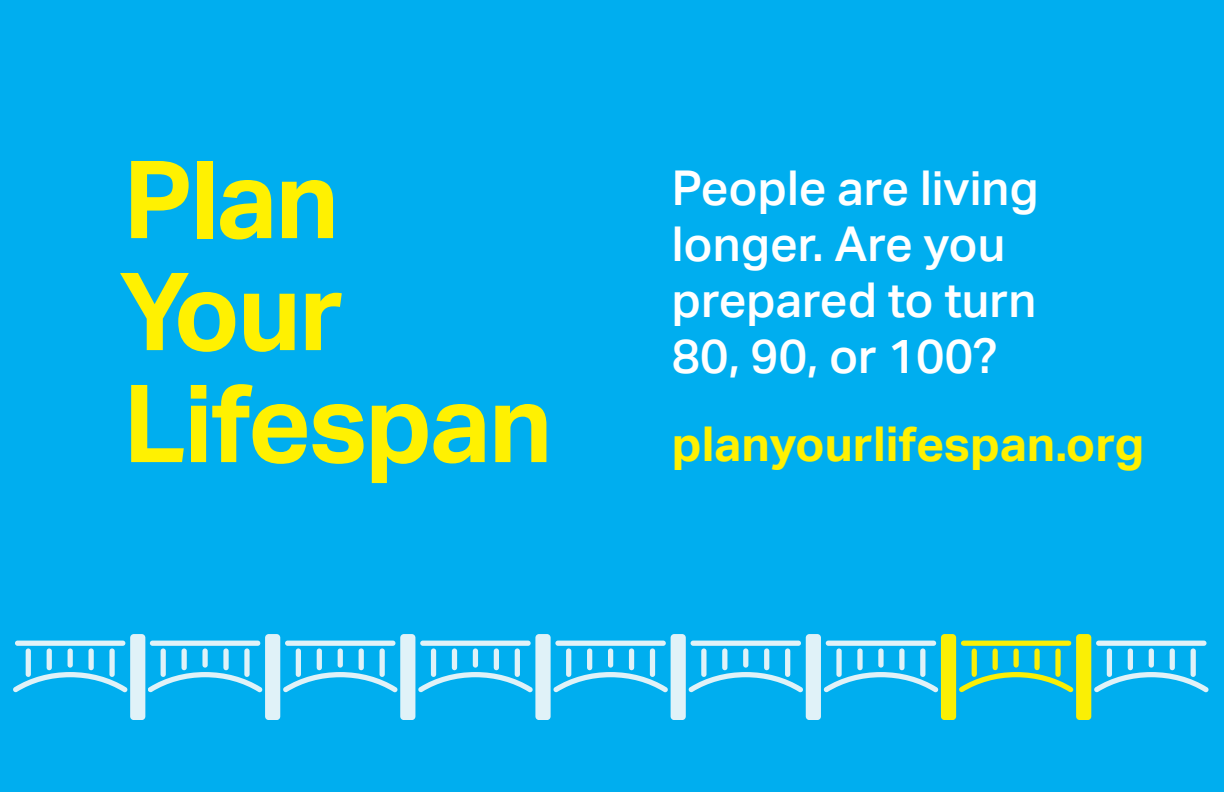
<style>
.page{position:relative;width:1224px;height:792px;background:#00aeef}
.page>*{position:absolute;margin:0;border:0;box-sizing:border-box;transform-origin:0 0}
.t1{font:700 108px/112px "Aktiv Grotesk";letter-spacing:-.02em;color:#fff101}
.t2{font:500 48px/56px "Aktiv Grotesk";color:#fff}
.t3{font:700 48px "Aktiv Grotesk";color:#fff101}
</style>
<div class="page">
<div style="left:1076px;top:634px;width:15px;height:86px;background:#faef05;border-radius:4px"></div>
<div style="left:1191px;top:648px;width:5px;height:29px;background:#e0f2f8;border-radius:3px"></div>
<div style="left:1170px;top:648px;width:5px;height:22px;background:#e0f2f8;border-radius:3px"></div>
<div style="left:1149px;top:648px;width:5px;height:20px;background:#e0f2f8;border-radius:3px"></div>
<div style="left:1128px;top:648px;width:5px;height:22px;background:#e0f2f8;border-radius:3px"></div>
<div style="left:1107px;top:648px;width:5px;height:29px;background:#e0f2f8;border-radius:3px"></div>
<svg style="left:1094px;top:672px;width:115px;height:21px"></svg>
<div style="left:1096px;top:641px;width:111px;height:5px;background:#e0f2f8;border-radius:3px"></div>
<div style="left:941px;top:634px;width:15px;height:86px;background:#faef05;border-radius:4px"></div>
<div style="left:1055px;top:651px;width:6px;height:23px;background:#faef05"></div>
<div style="left:1034px;top:651px;width:6px;height:17px;background:#faef05"></div>
<div style="left:1014px;top:651px;width:5px;height:14px;background:#faef05"></div>
<div style="left:993px;top:651px;width:5px;height:17px;background:#faef05"></div>
<div style="left:972px;top:651px;width:5px;height:23px;background:#faef05"></div>
<svg style="left:956px;top:669px;width:121px;height:28px"></svg>
<div style="left:964px;top:641px;width:105px;height:5px;background:#faef05"></div>
<div style="left:806px;top:634px;width:15px;height:86px;background:#e0f2f8;border-radius:4px"></div>
<div style="left:920px;top:648px;width:5px;height:29px;background:#e0f2f8;border-radius:3px"></div>
<div style="left:899px;top:648px;width:6px;height:22px;background:#e0f2f8;border-radius:3px"></div>
<div style="left:878px;top:648px;width:6px;height:20px;background:#e0f2f8;border-radius:3px"></div>
<div style="left:857px;top:648px;width:6px;height:22px;background:#e0f2f8;border-radius:3px"></div>
<div style="left:836px;top:648px;width:6px;height:29px;background:#e0f2f8;border-radius:3px"></div>
<svg style="left:823px;top:672px;width:116px;height:21px"></svg>
<div style="left:826px;top:641px;width:110px;height:5px;background:#e0f2f8;border-radius:3px"></div>
<div style="left:671px;top:634px;width:15px;height:86px;background:#e0f2f8;border-radius:4px"></div>
<div style="left:785px;top:648px;width:5px;height:29px;background:#e0f2f8;border-radius:3px"></div>
<div style="left:764px;top:648px;width:5px;height:22px;background:#e0f2f8;border-radius:3px"></div>
<div style="left:743px;top:648px;width:5px;height:20px;background:#e0f2f8;border-radius:3px"></div>
<div style="left:722px;top:648px;width:5px;height:22px;background:#e0f2f8;border-radius:3px"></div>
<div style="left:701px;top:648px;width:6px;height:29px;background:#e0f2f8;border-radius:3px"></div>
<svg style="left:688px;top:672px;width:115px;height:21px"></svg>
<div style="left:691px;top:641px;width:110px;height:5px;background:#e0f2f8;border-radius:3px"></div>
<div style="left:535px;top:634px;width:16px;height:86px;background:#e0f2f8;border-radius:4px"></div>
<div style="left:650px;top:648px;width:5px;height:29px;background:#e0f2f8;border-radius:3px"></div>
<div style="left:629px;top:648px;width:5px;height:22px;background:#e0f2f8;border-radius:3px"></div>
<div style="left:608px;top:648px;width:5px;height:20px;background:#e0f2f8;border-radius:3px"></div>
<div style="left:587px;top:648px;width:5px;height:22px;background:#e0f2f8;border-radius:3px"></div>
<div style="left:566px;top:648px;width:5px;height:29px;background:#e0f2f8;border-radius:3px"></div>
<svg style="left:553px;top:672px;width:115px;height:21px"></svg>
<div style="left:555px;top:641px;width:111px;height:5px;background:#e0f2f8;border-radius:3px"></div>
<div style="left:400px;top:634px;width:15px;height:86px;background:#e0f2f8;border-radius:4px"></div>
<div style="left:515px;top:648px;width:5px;height:29px;background:#e0f2f8;border-radius:3px"></div>
<div style="left:494px;top:648px;width:5px;height:22px;background:#e0f2f8;border-radius:3px"></div>
<div style="left:473px;top:648px;width:5px;height:20px;background:#e0f2f8;border-radius:3px"></div>
<div style="left:452px;top:648px;width:5px;height:22px;background:#e0f2f8;border-radius:3px"></div>
<div style="left:431px;top:648px;width:5px;height:29px;background:#e0f2f8;border-radius:3px"></div>
<svg style="left:418px;top:672px;width:115px;height:21px"></svg>
<div style="left:420px;top:641px;width:111px;height:5px;background:#e0f2f8;border-radius:3px"></div>
<div style="left:265px;top:634px;width:15px;height:86px;background:#e0f2f8;border-radius:4px"></div>
<div style="left:380px;top:648px;width:5px;height:29px;background:#e0f2f8;border-radius:3px"></div>
<div style="left:359px;top:648px;width:5px;height:22px;background:#e0f2f8;border-radius:3px"></div>
<div style="left:338px;top:648px;width:5px;height:20px;background:#e0f2f8;border-radius:3px"></div>
<div style="left:317px;top:648px;width:5px;height:22px;background:#e0f2f8;border-radius:3px"></div>
<div style="left:296px;top:648px;width:5px;height:29px;background:#e0f2f8;border-radius:3px"></div>
<svg style="left:283px;top:672px;width:115px;height:21px"></svg>
<div style="left:285px;top:641px;width:110px;height:5px;background:#e0f2f8;border-radius:3px"></div>
<div style="left:244px;top:648px;width:6px;height:29px;background:#e0f2f8;border-radius:3px"></div>
<div style="left:223px;top:648px;width:6px;height:22px;background:#e0f2f8;border-radius:3px"></div>
<div style="left:202px;top:648px;width:6px;height:20px;background:#e0f2f8;border-radius:3px"></div>
<div style="left:182px;top:648px;width:5px;height:22px;background:#e0f2f8;border-radius:3px"></div>
<div style="left:161px;top:648px;width:5px;height:29px;background:#e0f2f8;border-radius:3px"></div>
<div style="left:150px;top:641px;width:110px;height:5px;background:#e0f2f8;border-radius:3px"></div>
<div style="left:130px;top:634px;width:15px;height:86px;background:#e0f2f8;border-radius:4px"></div>
<svg style="left:148px;top:672px;width:115px;height:21px"></svg>
<div style="left:109px;top:648px;width:6px;height:29px;background:#e0f2f8;border-radius:3px"></div>
<div style="left:89px;top:648px;width:5px;height:22px;background:#e0f2f8;border-radius:3px"></div>
<div style="left:68px;top:648px;width:5px;height:20px;background:#e0f2f8;border-radius:3px"></div>
<div style="left:47px;top:648px;width:5px;height:22px;background:#e0f2f8;border-radius:3px"></div>
<div style="left:26px;top:648px;width:5px;height:29px;background:#e0f2f8;border-radius:3px"></div>
<svg style="left:13px;top:672px;width:115px;height:21px"></svg>
<div style="left:15px;top:641px;width:110px;height:5px;background:#e0f2f8;border-radius:3px"></div>
<h1 class="t1" style="left:119px;top:142px;width:435px">Plan<br>Your<br>Lifespan</h1>
<p class="t2" style="left:672px;top:160px;width:368px">People are living longer. Are you prepared to turn<br>80, 90, or 100?</p>
<p class="t3" style="left:672px;top:414px;width:474px">planyourlifespan.org</p>
</div>
